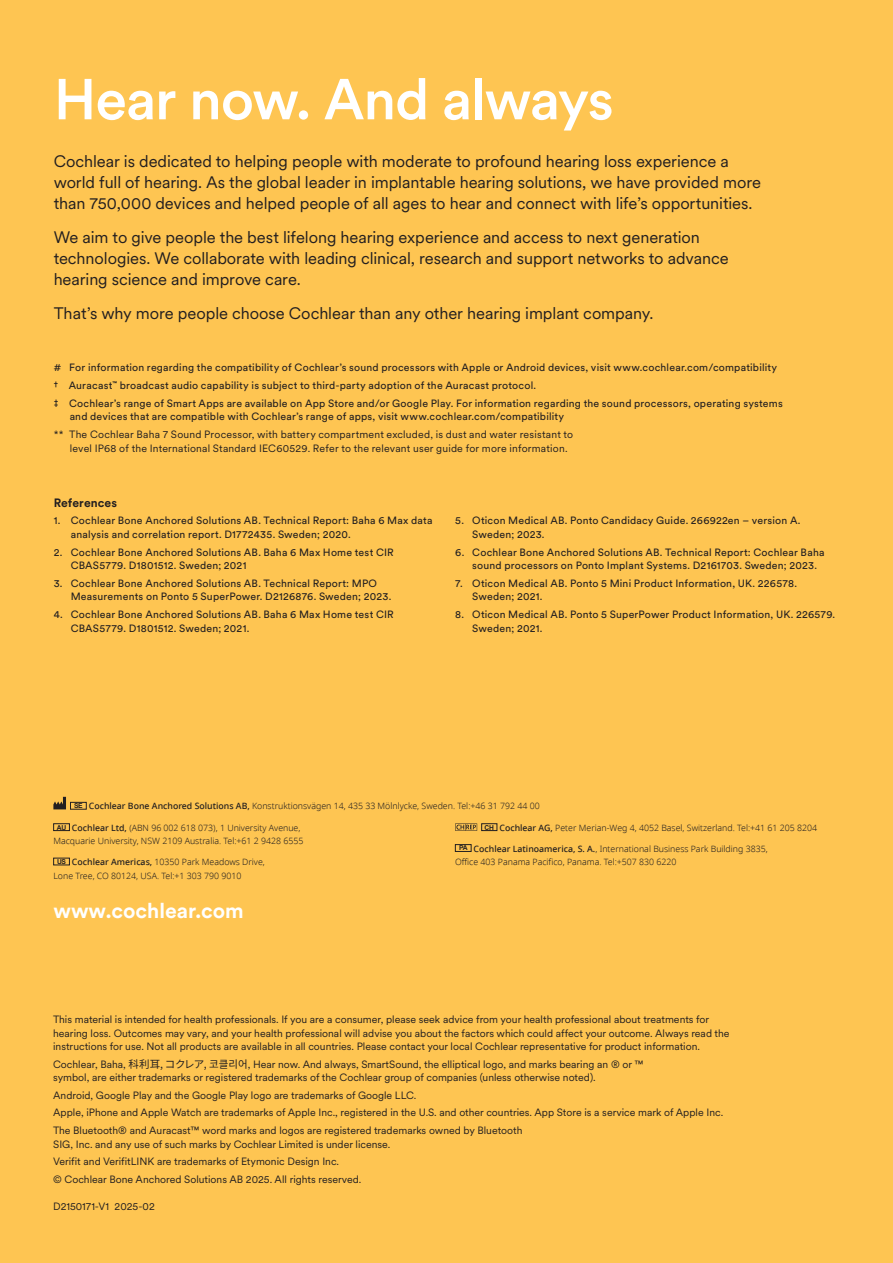
<style>
.page{position:relative;width:893px;height:1263px;background:#fec552}
.page>*{position:absolute;margin:0;border:0;box-sizing:border-box;transform-origin:0 0}
.Heading_01_-_38_40{font:500 57px "Circular XX";letter-spacing:-.025em;color:#fff}
.Address_web{font:700 21px "Circular XX";color:#fff}
.Body_Copy_01{font:16.5px/21px "Circular XX";letter-spacing:-.005em;color:#231f20}
.Reference_Heading_01{font:700 12px "Circular XX";letter-spacing:.005em;color:#231f20}
.Reference_Numbering_01{font:10.5px/13.5px "Circular XX";letter-spacing:.02em;color:#231f20}
.DISCLAIMER{font:10.5px/13.5px "Circular XX";color:#231f20}
.Address_text_line_1_space{font:10.5px/13.5px "Noto BAS Light";color:#231f20}
.Footnote_01{font:10.5px/13.5px "Circular XX";letter-spacing:.02em;color:#231f20}
.Address_text_line_1__legal_manufacturer_{font:10.5px "Noto BAS Light";color:#231f20}
.Address_LanguageCodes{font:700 6.75px "Arial";letter-spacing:-.05em;color:#231f20}
.s1{font-family:"Noto BAS Medium"}
.s2{font-family:"Noto Sans CJ Kjp"}
</style>
<div class="page">
<svg style="left:53px;top:797px;width:34px;height:13px"></svg>
<svg style="left:53px;top:823px;width:17px;height:8px"></svg>
<svg style="left:53px;top:858px;width:17px;height:7px"></svg>
<svg style="left:455px;top:823px;width:42px;height:8px"></svg>
<svg style="left:455px;top:844px;width:17px;height:8px"></svg>
<p class="Heading_01_-_38_40" style="left:54px;top:60px;width:562px">Hear now. And always</p>
<p class="Body_Copy_01" style="left:54px;top:150px;width:709px">Cochlear is dedicated to helping people with moderate to profound hearing loss experience a world full of hearing. As the global leader in implantable hearing solutions, we have provided more than 750,000 devices and helped people of all ages to hear and connect with life’s opportunities.</p>
<p class="Body_Copy_01" style="left:54px;top:226px;width:676px">We aim to give people the best lifelong hearing experience and access to next generation technologies. We collaborate with leading clinical, research and support networks to advance hearing science and improve care.</p>
<p class="Body_Copy_01" style="left:54px;top:302px;width:601px">That’s why more people choose Cochlear than any other hearing implant company.</p>
<p class="Reference_Numbering_01" style="left:54px;top:360px;width:725px"># For information regarding the compatibility of Cochlear’s sound processors with Apple or Android devices, visit www.cochlear.com/compatibility</p>
<p class="Reference_Numbering_01" style="left:54px;top:378px;width:484px">† Auracast<sup>™</sup> broadcast audio capability is subject to third-party adoption of the Auracast protocol.</p>
<p class="Reference_Numbering_01" style="left:70px;top:396px;width:715px;text-indent:-16px">‡ Cochlear’s range of Smart Apps are available on App Store and/or Google Play. For information regarding the sound processors, operating systems and devices that are compatible with Cochlear’s range of apps, visit www.cochlear.com/compatibility</p>
<p class="Footnote_01" style="left:70px;top:427px;width:505px;text-indent:-16px">** The Cochlear Baha 7 Sound Processor, with battery compartment excluded, is dust and water resistant to level IP68 of the International Standard IEC60529. Refer to the relevant user guide for more information.</p>
<p class="Reference_Heading_01" style="left:54px;top:494px;width:65px">References</p>
<p class="Reference_Numbering_01" style="left:71px;top:513px;width:363px;text-indent:-17px">1. Cochlear Bone Anchored Solutions AB. Technical Report: Baha 6 Max data analysis and correlation report. D1772435. Sweden; 2020.</p>
<p class="Reference_Numbering_01" style="left:71px;top:545px;width:325px;text-indent:-17px">2. Cochlear Bone Anchored Solutions AB. Baha 6 Max Home test CIR<br>CBAS5779. D1801512. Sweden; 2021</p>
<p class="Reference_Numbering_01" style="left:71px;top:576px;width:322px;text-indent:-17px">3. Cochlear Bone Anchored Solutions AB. Technical Report: MPO<br>Measurements on Ponto 5 SuperPower. D2126876. Sweden; 2023.</p>
<p class="Reference_Numbering_01" style="left:71px;top:607px;width:325px;text-indent:-17px">4. Cochlear Bone Anchored Solutions AB. Baha 6 Max Home test CIR<br>CBAS5779. D1801512. Sweden; 2021.</p>
<p class="Reference_Numbering_01" style="left:472px;top:513px;width:330px;text-indent:-17px">5. Oticon Medical AB. Ponto Candidacy Guide. 266922en – version A.<br>Sweden; 2023.</p>
<p class="Reference_Numbering_01" style="left:472px;top:545px;width:354px;text-indent:-17px">6. Cochlear Bone Anchored Solutions AB. Technical Report: Cochlear Baha sound processors on Ponto Implant Systems. D2161703. Sweden; 2023.</p>
<p class="Reference_Numbering_01" style="left:472px;top:576px;width:326px;text-indent:-17px">7. Oticon Medical AB. Ponto 5 Mini Product Information, UK. 226578.<br>Sweden; 2021.</p>
<p class="Reference_Numbering_01" style="left:472px;top:607px;width:364px;text-indent:-17px">8. Oticon Medical AB. Ponto 5 SuperPower Product Information, UK. 226579.<br>Sweden; 2021.</p>
<p class="Address_LanguageCodes" style="left:74px;top:801px;width:10px">SE</p>
<p class="Address_text_line_1__legal_manufacturer_" style="left:89px;top:800px;width:452px"><span class="s1">Cochlear Bone Anchored Solutions AB,</span> Konstruktionsvägen 14, 435 33 Mölnlycke, Sweden. Tel:+46 31 792 44 00</p>
<p class="Address_text_line_1_space" style="left:53px;top:821px;width:252px;text-align:right"><span class="s1">Cochlear Ltd,</span> (ABN 96 002 618 073), 1 University Avenue,<br>Macquarie University, NSW 2109 Australia. Tel:+61 2 9428 6555</p>
<p class="Address_LanguageCodes" style="left:57px;top:857px;width:11px">US</p>
<p class="Address_LanguageCodes" style="left:57px;top:823px;width:11px">AU</p>
<p class="Address_text_line_1_space" style="left:53px;top:855px;width:213px;text-indent:19px"><span class="s1">Cochlear Americas,</span> 10350 Park Meadows Drive,<br>Lone Tree, CO 80124, USA. Tel:+1 303 790 9010</p>
<p class="Address_web" style="left:53px;top:897px;width:192px">www.cochlear.com</p>
<p class="Address_LanguageCodes" style="left:485px;top:823px;width:11px">CH</p>
<p class="Address_text_line_1_space" style="left:499px;top:821px;width:319px"><span class="s1">Cochlear AG,</span> Peter Merian-Weg 4, 4052 Basel, Switzerland. Tel:+41 61 205 8204</p>
<p class="Address_text_line_1_space" style="left:455px;top:842px;width:314px;text-indent:19px"><span class="s1">Cochlear Latinoamerica, S. A.</span>, International Business Park Building 3835,<br>Office 403 Panama Pacifico, Panama. Tel:+507 830 6220</p>
<p class="Address_LanguageCodes" style="left:459px;top:844px;width:10px">PA</p>
<p class="DISCLAIMER" style="left:53px;top:1012px;width:678px">This material is intended for health professionals. If you are a consumer, please seek advice from your health professional about treatments for hearing loss. Outcomes may vary, and your health professional will advise you about the factors which could affect your outcome. Always read the instructions for use. Not all products are available in all countries. Please contact your local Cochlear representative for product information.</p>
<p class="DISCLAIMER" style="left:53px;top:1057px;width:592px">Cochlear, Baha, <span class="s2">科利耳, コクレア, 코클리어</span>, Hear now. And always, SmartSound, the elliptical logo, and marks bearing an ® or ™ symbol, are either trademarks or registered trademarks of the Cochlear group of companies (unless otherwise noted).</p>
<p class="DISCLAIMER" style="left:53px;top:1088px;width:365px">Android, Google Play and the Google Play logo are trademarks of Google LLC.</p>
<p class="DISCLAIMER" style="left:53px;top:1105px;width:672px">Apple, iPhone and Apple Watch are trademarks of Apple Inc., registered in the U.S. and other countries. App Store is a service mark of Apple Inc.</p>
<p class="DISCLAIMER" style="left:53px;top:1123px;width:471px">The Bluetooth® and Auracast™ word marks and logos are registered trademarks owned by Bluetooth<br>SIG, Inc. and any use of such marks by Cochlear Limited is under license.</p>
<p class="DISCLAIMER" style="left:53px;top:1154px;width:287px">Verifit and VerifitLINK are trademarks of Etymonic Design Inc.</p>
<p class="DISCLAIMER" style="left:53px;top:1172px;width:310px">© Cochlear Bone Anchored Solutions AB 2025. All rights reserved.</p>
<p class="DISCLAIMER" style="left:53px;top:1199px;width:103px">D2150171-V1 2025-02</p>
</div>
